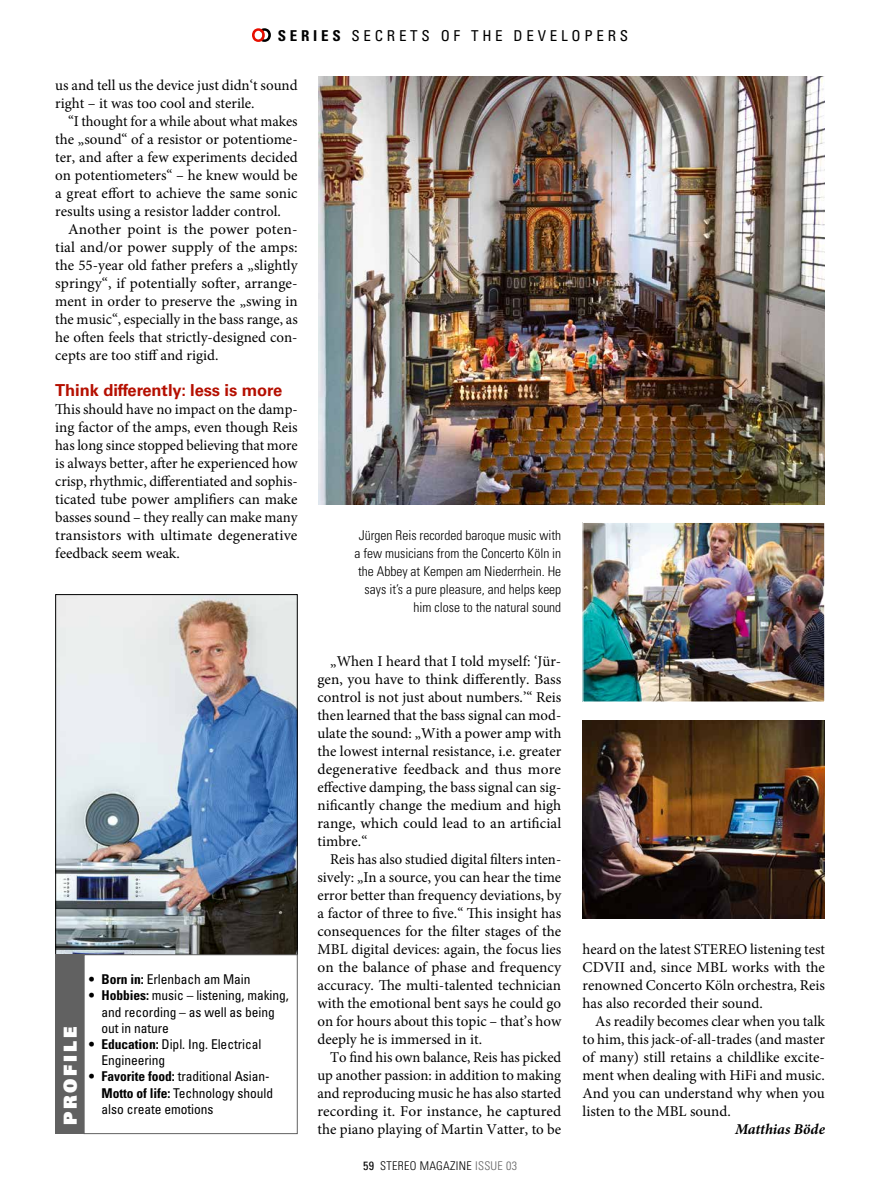
<style>
.page{position:relative;width:893px;height:1191px;background:#fff}
.page>*{position:absolute;margin:0;border:0;box-sizing:border-box;transform-origin:0 0}
.t1{font:18px "Univers LT Std X Black";letter-spacing:.15em;color:#fff}
.t2{font:700 16.5px "Univers LT Std";letter-spacing:-.005em;color:#b50f00}
.t3{font:15px/18px "Minion Pro";color:#000;text-align:justify}
.t4{font:condensed 15px "Univers LT Std";letter-spacing:.25em;color:#000}
.t5{font:italic 700 15px "Minion Pro";color:#000}
.t6{font:condensed 13.5px/16.2px "Univers LT Std";letter-spacing:-.005em;color:#000}
.t7{font:300 condensed 13.5px/18px "Univers LT Std";color:#000;text-align:right}
.t8{font:300 condensed 12px "Univers LT Std";letter-spacing:.025em;color:#000}
.s1{font-weight:700}
.s2{font-weight:400}
.s3{color:#616161}
</style>
<div class="page">
<svg style="left:252px;top:28px;width:19px;height:14px"></svg>
<img style="left:319px;top:77px;width:506px;height:427px">
<img style="left:585px;top:524px;width:238px;height:176px">
<div style="left:583px;top:522px;width:242px;height:180px;border:1px solid #fff"></div>
<img style="left:583px;top:720px;width:242px;height:198px">
<img style="left:57px;top:596px;width:239px;height:358px">
<div style="left:55px;top:594px;width:243px;height:362px;border:1px solid #000"></div>
<div style="left:55px;top:954px;width:30px;height:180px;background:#616161"></div>
<div style="left:84px;top:954px;width:214px;height:180px;border:1px solid #616161"></div>
<p class="t4" style="left:278px;top:26px;width:352px"><span class="s1">SERIES</span> SECRETS OF THE DEVELOPERS</p>
<p class="t3" style="left:55px;top:76px;width:244px">us and tell us the device just didn‘t sound right – it was too cool and sterile.</p>
<p class="t3" style="left:55px;top:112px;width:244px;text-indent:13px">“I thought for a while about what makes the „sound“ of a resistor or potentiome&shy;ter, and after a few experiments decided on potentiometers“ – he knew would be a great effort to achieve the same sonic results using a resistor ladder control.</p>
<p class="t3" style="left:55px;top:220px;width:244px;text-indent:13px">Another point is the power poten&shy;tial and/or power supply of the amps: the 55-year old father prefers a „slightly springy“, if potentially softer, arrange&shy;ment in order to preserve the „swing in the music“, especially in the bass range, as he often feels that strictly-designed con&shy;cepts are too stiff and rigid.</p>
<p class="t2" style="left:55px;top:381px;width:229px">Think differently: less is more</p>
<p class="t3" style="left:55px;top:400px;width:244px">This should have no impact on the damp&shy;ing factor of the amps, even though Reis has long since stopped believing that more is always better, after he experienced how crisp, rhythmic, differentiated and sophis&shy;ticated tube power amplifiers can make basses sound – they really can make many transistors with ultimate degenerative feedback seem weak.</p>
<p class="t1" style="left:58px;top:1125px;width:99px;rotate:-90deg">PROFILE</p>
<p class="t6" style="left:89px;top:971px;width:163px"><span class="s1">• Born in:</span> Erlenbach am Main</p>
<p class="t6" style="left:102px;top:987px;width:189px;text-indent:-13px"><span class="s1">• Hobbies:</span> music – listening, making, and recording – as well as being out in nature</p>
<p class="t6" style="left:102px;top:1036px;width:161px;text-indent:-13px"><span class="s1">• Education:</span> Dipl. Ing. Electrical<br>Engineering</p>
<p class="t6" style="left:102px;top:1068px;width:173px;text-indent:-13px"><span class="s1">• Favorite food:</span> traditional Asian-<br><span class="s1">Motto of life:</span> Technology should also create emotions</p>
<p class="t7" style="left:354px;top:526px;width:208px">Jürgen Reis recorded baroque music with a few musicians from the Concerto Köln in the Abbey at Kempen am Niederrhein. He says it’s a pure pleasure, and helps keep him close to the natural sound</p>
<p class="t3" style="left:317px;top:652px;width:245px;text-indent:13px">„When I heard that I told myself: ‘Jür&shy;gen, you have to think differently. Bass control is not just about numbers.’“ Reis then learned that the bass signal can mod&shy;ulate the sound: „With a power amp with the lowest internal resistance, i.e. greater degenerative feedback and thus more effective damping, the bass signal can sig&shy;nificantly change the medium and high range, which could lead to an artificial timbre.“</p>
<p class="t3" style="left:317px;top:850px;width:245px;text-indent:13px">Reis has also studied digital filters inten&shy;sively: „In a source, you can hear the time error better than frequency deviations, by a factor of three to five.“ This insight has consequences for the filter stages of the MBL digital devices: again, the focus lies on the balance of phase and frequency accuracy. The multi-talented technician with the emotional bent says he could go on for hours about this topic – that’s how deeply he is immersed in it.</p>
<p class="t3" style="left:317px;top:1048px;width:245px;text-indent:13px">To find his own balance, Reis has picked up another passion: in addition to making and reproducing music he has also started recording it. For instance, he captured the piano playing of Martin Vatter, to be</p>
<p class="t8" style="left:363px;top:1158px;width:156px"><span class="s2">59</span> STEREO MAGAZINE <span class="s3">ISSUE 03</span></p>
<p class="t3" style="left:583px;top:940px;width:244px">heard on the latest STEREO listening test CDVII and, since MBL works with the renowned Concerto Köln orchestra, Reis has also recorded their sound.</p>
<p class="t3" style="left:583px;top:1012px;width:244px;text-indent:13px">As readily becomes clear when you talk to him, this jack-of-all-trades (and master of many) still retains a childlike excite&shy;ment when dealing with HiFi and music.<br>And you can understand why when you listen to the MBL sound.</p>
<p class="t5" style="left:735px;top:1120px;width:91px">Matthias Böde</p>
</div>
